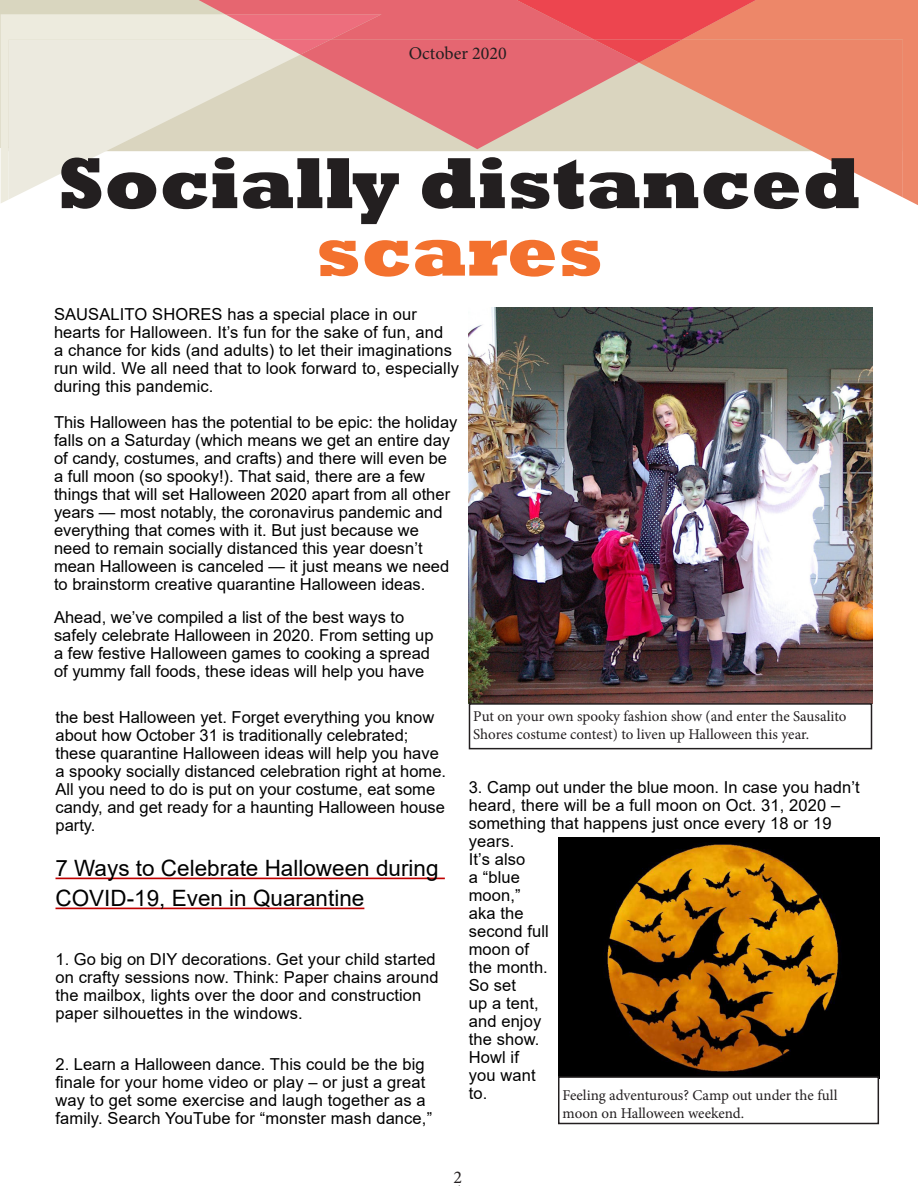
<style>
.page{position:relative;width:918px;height:1188px;background:#fff}
.page>*{position:absolute;margin:0;border:0;box-sizing:border-box;transform-origin:0 0}
.t1{font:800 73.5px "Rockwell";color:#231f20}
.t2{font:800 73.5px "Rockwell";color:#f3712e}
.t3{font:22.5px/30px "Arial";color:#000}
.t4{font:18px "Minion Pro";color:#231f20}
.Normal__Web{font:16.5px/18px "Arial";color:#000}
.t5{font:15px/18px "Minion Pro";letter-spacing:-.005em;color:#231f20}
</style>
<div class="page">
<hr style="left:56px;top:878px;width:389px;height:1px;background:#c00000">
<hr style="left:56px;top:908px;width:308px;height:1px;background:#c00000">
<div style="left:0;top:0;width:918px;height:148px;background:#d9d6bf"></div>
<svg style="left:1px;top:14px;width:198px;height:189px;background:#eeece0"></svg>
<svg style="left:756px;top:0;width:162px;height:205px;background:#ef957b"></svg>
<svg style="left:199px;top:0;width:557px;height:40px;background:#e9696f"></svg>
<img style="left:9px;top:40px;width:292px;height:160px">
<img style="left:639px;top:40px;width:264px;height:157px">
<img style="left:301px;top:40px;width:338px;height:109px">
<img style="left:273px;top:40px;width:57px;height:15px">
<img style="left:595px;top:40px;width:86px;height:23px">
<div style="left:409px;top:46px;width:100px;height:16px;background:#e56671"></div>
<img style="left:558px;top:838px;width:321px;height:238px">
<img style="left:469px;top:308px;width:403px;height:395px">
<div style="left:469px;top:703px;width:403px;height:46px;border:2px solid #231f20"></div>
<div style="left:558px;top:1076px;width:321px;height:48px;border:2px solid #231f20"></div>
<p class="t4" style="left:409px;top:42px;width:100px">October 2020</p>
<p class="t1" style="left:58px;top:141px;width:804px">Socially distanced</p>
<p class="t2" style="left:316px;top:209px;width:289px">scares</p>
<p class="Normal__Web" style="left:54px;top:305px;width:407px">SAUSALITO SHORES has a special place in our hearts for Halloween. It’s fun for the sake of fun, and<br>a chance for kids (and adults) to let their imaginations run wild. We all need that to look forward to, especially during this pandemic.</p>
<p class="Normal__Web" style="left:54px;top:414px;width:405px">This Halloween has the potential to be epic: the holiday falls on a Saturday (which means we get an entire day of candy, costumes, and crafts) and there will even be a full moon (so spooky!). That said, there are a few things that will set Halloween 2020 apart from all other years — most notably, the coronavirus pandemic and everything that comes with it. But just because we need to remain socially distanced this year doesn’t mean Halloween is canceled — it just means we need to brainstorm creative quarantine Halloween ideas.</p>
<p class="Normal__Web" style="left:54px;top:609px;width:381px">Ahead, we’ve compiled a list of the best ways to safely celebrate Halloween in 2020. From setting up a few festive Halloween games to cooking a spread of yummy fall foods, these ideas will help you have</p>
<p class="Normal__Web" style="left:56px;top:708px;width:392px">the best Halloween yet. Forget everything you know about how October 31 is traditionally celebrated; these quarantine Halloween ideas will help you have a spooky socially distanced celebration right at home.<br>All you need to do is put on your costume, eat some candy, and get ready for a haunting Halloween house party.</p>
<p class="t3" style="left:56px;top:853px;width:385px">7 Ways to Celebrate Halloween during<br>COVID-19, Even in Quarantine</p>
<p class="Normal__Web" style="left:56px;top:950px;width:385px">1. Go big on DIY decorations. Get your child started on crafty sessions now. Think: Paper chains around the mailbox, lights over the door and construction paper silhouettes in the windows.</p>
<p class="Normal__Web" style="left:56px;top:1055px;width:378px">2. Learn a Halloween dance. This could be the big finale for your home video or play – or just a great way to get some exercise and laugh together as a family. Search YouTube for “monster mash dance,”</p>
<p class="t5" style="left:473px;top:708px;width:375px">Put on your own spooky fashion show (and enter the Sausalito<br>Shores costume contest) to liven up Halloween this year.</p>
<p class="Normal__Web" style="left:469px;top:708px;width:390px">“monster shuffle” – or choreograph your own, featur&shy;ing your child’s best moves!</p>
<p class="Normal__Web" style="left:469px;top:778px;width:393px">3. Camp out under the blue moon. In case you hadn’t heard, there will be a full moon on Oct. 31, 2020 – something that happens just once every 18 or 19 years.<br>It’s also<br>a “blue<br>moon,”<br>aka the<br>second full<br>moon of<br>the month.<br>So set<br>up a tent,<br>and enjoy<br>the show.<br>Howl if<br>you want<br>to.</p>
<p class="t5" style="left:562px;top:1086px;width:277px">Feeling adventurous? Camp out under the full moon on Halloween weekend.</p>
<p class="t4" style="left:454px;top:1165px;width:10px">2</p>
</div>
